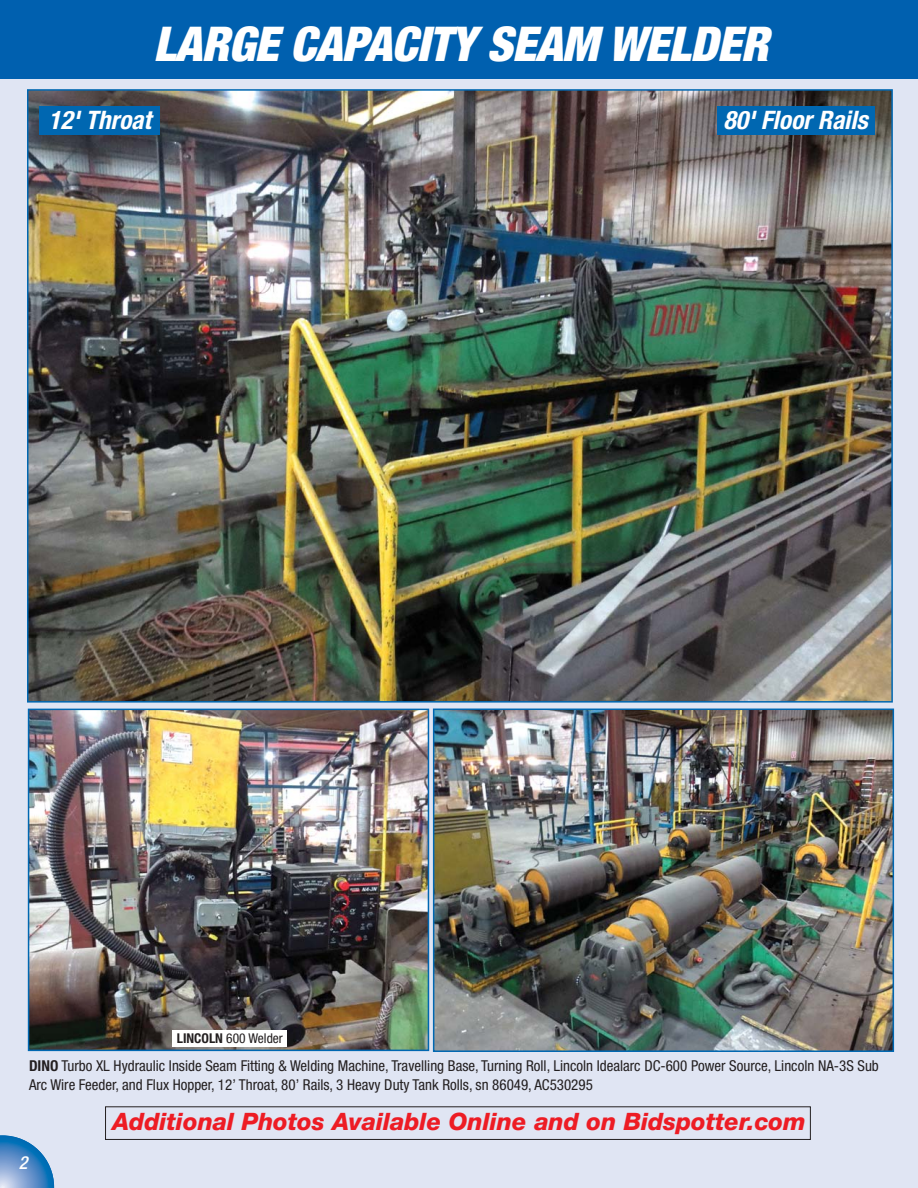
<style>
.page{position:relative;width:918px;height:1188px;background:#e0e5f3}
.page>*{position:absolute;margin:0;border:0;box-sizing:border-box;transform-origin:0 0}
.t1{font:italic 900 condensed 48px "Helvetica Neue";letter-spacing:-.01em;color:#fff}
.t2{font:italic 700 condensed 25.5px "Helvetica Neue";color:#fff}
.t3{font:italic 800 24px "Helvetica Neue";color:#ed1c24}
.t4{font:italic 500 condensed 18px "Helvetica Neue";color:#fff}
.t5{font:condensed 15px/18.5px "Helvetica Neue";color:#231f20}
.t6{font:condensed 13.5px "Helvetica Neue";color:#231f20}
.s1{font-weight:700}
</style>
<div class="page">
<img style="left:30px;top:92px;width:860px;height:608px">
<div style="left:0;top:0;width:918px;height:78px;background:#0060af"></div>
<svg style="left:0;top:1135px;width:54px;height:53px"></svg>
<img style="left:31px;top:712px;width:395px;height:336px">
<div style="left:28px;top:709px;width:401px;height:342px;border:2px solid #0067b1"></div>
<img style="left:436px;top:712px;width:455px;height:337px">
<div style="left:433px;top:709px;width:461px;height:343px;border:2px solid #0067b1"></div>
<div style="left:105px;top:1106px;width:706px;height:34px;border:1px solid #231f20"></div>
<div style="left:40px;top:106px;width:120px;height:29px;background:#0067b1"></div>
<div style="left:717px;top:106px;width:158px;height:29px;background:#0067b1"></div>
<div style="left:173px;top:1031px;width:114px;height:16px;background:#fff"></div>
<h1 class="t1" style="left:153px;top:27px;width:625px">LARGE CAPACITY SEAM WELDER</h1>
<h2 class="t2" style="left:48px;top:111px;width:104px">12'Throat</h2>
<h2 class="t2" style="left:724px;top:111px;width:151px">80'FloorRails</h2>
<p class="t6" style="left:177px;top:1033px;width:108px"><span class="s1">LINCOLN</span> 600 Welder</p>
<p class="t5" style="left:29px;top:1058px;width:851px"><span class="s1">DINO</span> Turbo XL Hydraulic Inside Seam Fitting &amp; Welding Machine, Travelling Base, Turning Roll, Lincoln Idealarc DC-600 Power Source, Lincoln NA-3S Sub<br>Arc Wire Feeder, and Flux Hopper, 12’ Throat, 80’ Rails, 3 Heavy Duty Tank Rolls, sn 86049, AC530295</p>
<p class="t4" style="left:19px;top:1156px;width:14px">2</p>
<h3 class="t3" style="left:112px;top:1113px;width:695px">Additional Photos Available Online and on Bidspotter.com</h3>
</div>
